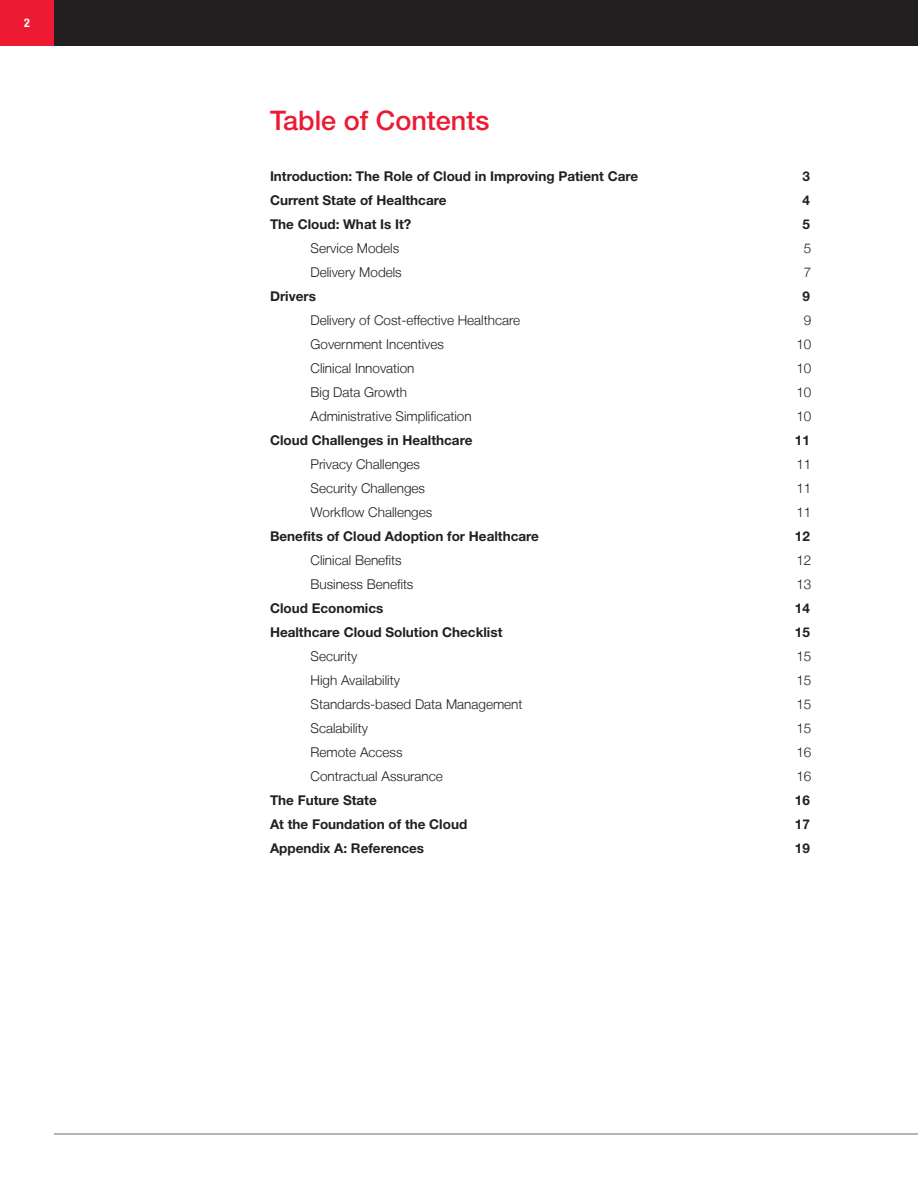
<style>
.page{position:relative;width:918px;height:1188px;background:#fff}
.page>*{position:absolute;margin:0;border:0;box-sizing:border-box;transform-origin:0 0}
.t1{font:500 27px "Helvetica Neue LT Std";color:#ed1a33}
.t2{font:300 13.5px "Helvetica Neue LT";color:#231f20}
.t3{font:700 13.5px "Helvetica Neue LT Std";color:#231f20}
.t4{font:700 condensed 12px "Helvetica Neue LT Std";color:#fff}
</style>
<div class="page">
<hr style="left:54px;top:1134px;width:864px;height:1px;background:#6c6d70">
<div style="left:54px;top:0;width:864px;height:46px;background:#231f20"></div>
<div style="left:0;top:0;width:54px;height:46px;background:#ed1a33"></div>
<p class="t4" style="left:24px;top:16px;width:7px">2</p>
<h1 class="t1" style="left:270px;top:104px;width:221px">Table of Contents</h1>
<p class="t3" style="left:270px;top:168px;width:370px">Introduction: The Role of Cloud in Improving Patient Care</p>
<p class="t3" style="left:802px;top:168px;width:9px">3</p>
<p class="t3" style="left:270px;top:192px;width:178px">Current State of Healthcare</p>
<p class="t3" style="left:802px;top:192px;width:9px">4</p>
<p class="t3" style="left:270px;top:216px;width:143px">The Cloud: What Is It?</p>
<p class="t3" style="left:802px;top:216px;width:9px">5</p>
<p class="t2" style="left:310px;top:240px;width:90px">Service Models</p>
<p class="t2" style="left:804px;top:240px;width:9px">5</p>
<p class="t2" style="left:310px;top:264px;width:93px">Delivery Models</p>
<p class="t2" style="left:804px;top:264px;width:9px">7</p>
<p class="t3" style="left:270px;top:288px;width:48px">Drivers</p>
<p class="t3" style="left:802px;top:288px;width:9px">9</p>
<p class="t2" style="left:310px;top:312px;width:211px">Delivery of Cost-effective Healthcare</p>
<p class="t2" style="left:804px;top:312px;width:9px">9</p>
<p class="t2" style="left:310px;top:336px;width:135px">Government Incentives</p>
<p class="t2" style="left:796px;top:336px;width:17px">10</p>
<p class="t2" style="left:310px;top:360px;width:106px">Clinical Innovation</p>
<p class="t2" style="left:796px;top:360px;width:17px">10</p>
<p class="t2" style="left:310px;top:384px;width:98px">Big Data Growth</p>
<p class="t2" style="left:796px;top:384px;width:17px">10</p>
<p class="t2" style="left:310px;top:408px;width:163px">Administrative Simplification</p>
<p class="t2" style="left:796px;top:408px;width:17px">10</p>
<p class="t3" style="left:270px;top:432px;width:204px">Cloud Challenges in Healthcare</p>
<p class="t3" style="left:795px;top:432px;width:17px">11</p>
<p class="t2" style="left:310px;top:456px;width:111px">Privacy Challenges</p>
<p class="t2" style="left:796px;top:456px;width:17px">11</p>
<p class="t2" style="left:310px;top:480px;width:116px">Security Challenges</p>
<p class="t2" style="left:796px;top:480px;width:17px">11</p>
<p class="t2" style="left:310px;top:504px;width:123px">Workflow Challenges</p>
<p class="t2" style="left:796px;top:504px;width:17px">11</p>
<p class="t3" style="left:270px;top:528px;width:270px">Benefits of Cloud Adoption for Healthcare</p>
<p class="t3" style="left:795px;top:528px;width:17px">12</p>
<p class="t2" style="left:310px;top:552px;width:93px">Clinical Benefits</p>
<p class="t2" style="left:796px;top:552px;width:17px">12</p>
<p class="t2" style="left:310px;top:576px;width:104px">Business Benefits</p>
<p class="t2" style="left:796px;top:576px;width:17px">13</p>
<p class="t3" style="left:270px;top:600px;width:115px">Cloud Economics</p>
<p class="t3" style="left:795px;top:600px;width:17px">14</p>
<p class="t3" style="left:270px;top:624px;width:234px">Healthcare Cloud Solution Checklist</p>
<p class="t3" style="left:795px;top:624px;width:17px">15</p>
<p class="t2" style="left:310px;top:648px;width:48px">Security</p>
<p class="t2" style="left:796px;top:648px;width:17px">15</p>
<p class="t2" style="left:310px;top:672px;width:91px">High Availability</p>
<p class="t2" style="left:796px;top:672px;width:17px">15</p>
<p class="t2" style="left:310px;top:696px;width:214px">Standards-based Data Management</p>
<p class="t2" style="left:796px;top:696px;width:17px">15</p>
<p class="t2" style="left:310px;top:720px;width:59px">Scalability</p>
<p class="t2" style="left:796px;top:720px;width:17px">15</p>
<p class="t2" style="left:310px;top:744px;width:94px">Remote Access</p>
<p class="t2" style="left:796px;top:744px;width:17px">16</p>
<p class="t2" style="left:310px;top:768px;width:134px">Contractual Assurance</p>
<p class="t2" style="left:796px;top:768px;width:17px">16</p>
<p class="t3" style="left:270px;top:792px;width:108px">The Future State</p>
<p class="t3" style="left:795px;top:792px;width:17px">16</p>
<p class="t3" style="left:270px;top:816px;width:199px">At the Foundation of the Cloud</p>
<p class="t3" style="left:795px;top:816px;width:17px">17</p>
<p class="t3" style="left:270px;top:840px;width:156px">Appendix A: References</p>
<p class="t3" style="left:795px;top:840px;width:17px">19</p>
</div>
